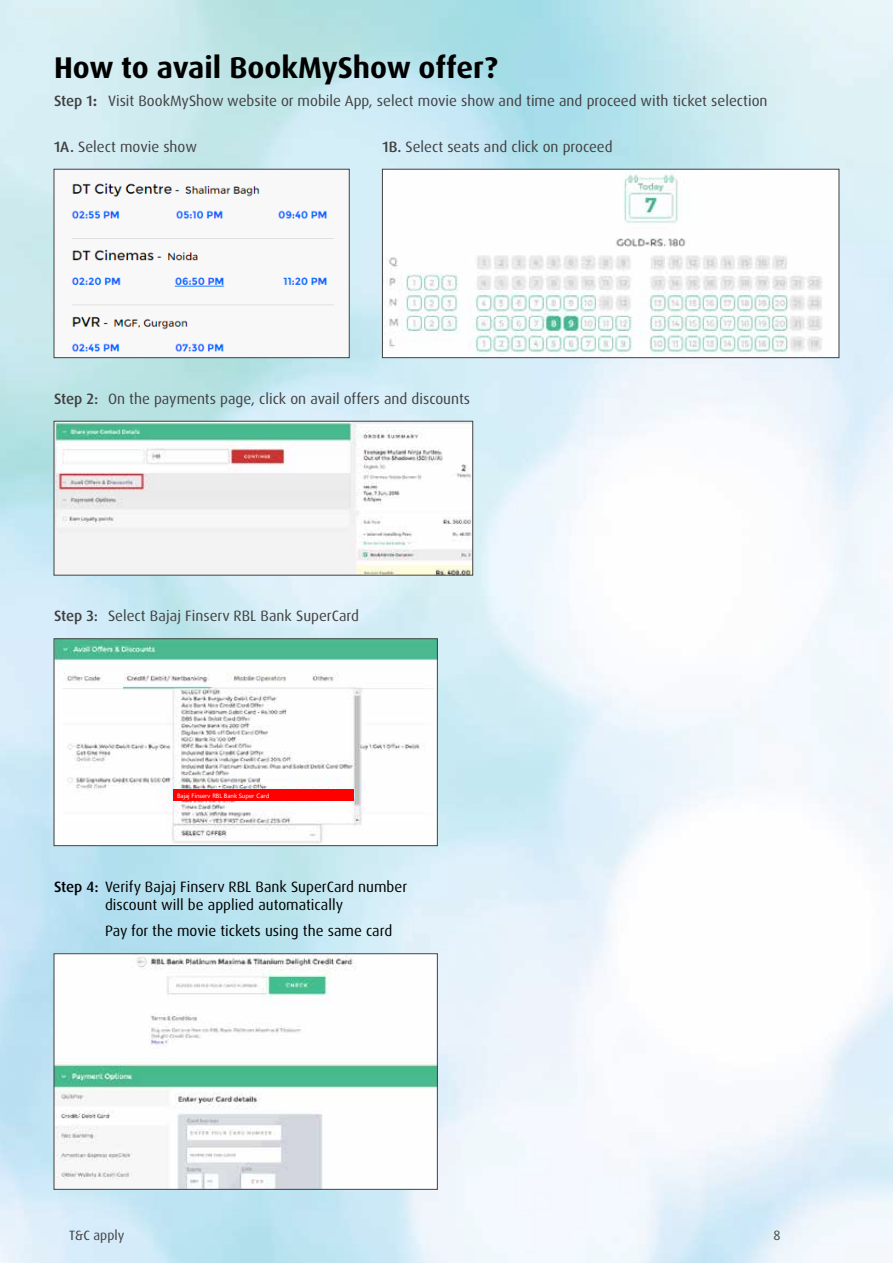
<style>
.page{position:relative;width:893px;height:1263px;background:#fff}
.page>*{position:absolute;margin:0;border:0;box-sizing:border-box;transform-origin:0 0}
.t1{font:700 30px "Dax OT";color:#000}
.t2{font:15px "Dax OT";color:#414042}
.t3{font:15px/18px "Dax OT";color:#000}
.t4{font:13.5px "Dax OT";color:#414042}
.t5{font:6.15px "Gadugi";letter-spacing:-.005em;color:#fff}
.s1{font-weight:500}
.s2{font-weight:700}
</style>
<div class="page">
<img style="left:0;top:0;width:893px;height:1263px">
<img style="left:56px;top:171px;width:292px;height:185px">
<div style="left:54px;top:169px;width:296px;height:189px;border:1px solid #414042"></div>
<img style="left:384px;top:171px;width:453px;height:185px">
<div style="left:382px;top:169px;width:457px;height:189px;border:1px solid #414042"></div>
<img style="left:56px;top:423px;width:415px;height:150px">
<div style="left:54px;top:421px;width:419px;height:154px;border:1px solid #414042"></div>
<img style="left:56px;top:640px;width:380px;height:204px">
<div style="left:173px;top:789px;width:180px;height:12px;background:#f00"></div>
<div style="left:54px;top:638px;width:384px;height:208px;border:1px solid #414042"></div>
<img style="left:56px;top:955px;width:380px;height:233px">
<div style="left:54px;top:953px;width:384px;height:237px;border:1px solid #414042"></div>
<h1 class="t1" style="left:54px;top:48px;width:445px">How to avail BookMyShow offer?</h1>
<p class="t2" style="left:54px;top:91px;width:715px"><span class="s1">Step 1</span><span class="s2">:</span> Visit BookMyShow website or mobile App, select movie show and time and proceed with ticket selection</p>
<p class="t2" style="left:54px;top:137px;width:144px"><span class="s1">1A.</span> Select movie show</p>
<p class="t2" style="left:382px;top:137px;width:232px"><span class="s1">1B.</span> Select seats and click on proceed</p>
<p class="t2" style="left:54px;top:389px;width:418px"><span class="s1">Step 2:</span> On the payments page, click on avail offers and discounts</p>
<p class="t2" style="left:54px;top:607px;width:307px"><span class="s1">Step 3:</span> Select Bajaj Finserv RBL Bank SuperCard</p>
<p class="t5" style="left:177px;top:792px;width:94px">Bajaj Finserv RBL Bank Super Card</p>
<p class="t3" style="left:105px;top:878px;width:304px;text-indent:-51px"><span class="s1">Step 4:</span> Verify Bajaj Finserv RBL Bank SuperCard number discount will be applied automatically</p>
<p class="t3" style="left:105px;top:922px;width:289px">Pay for the movie tickets using the same card</p>
<p class="t4" style="left:69px;top:1226px;width:57px">T&amp;C apply</p>
<p class="t4" style="left:773px;top:1226px;width:9px">8</p>
</div>
